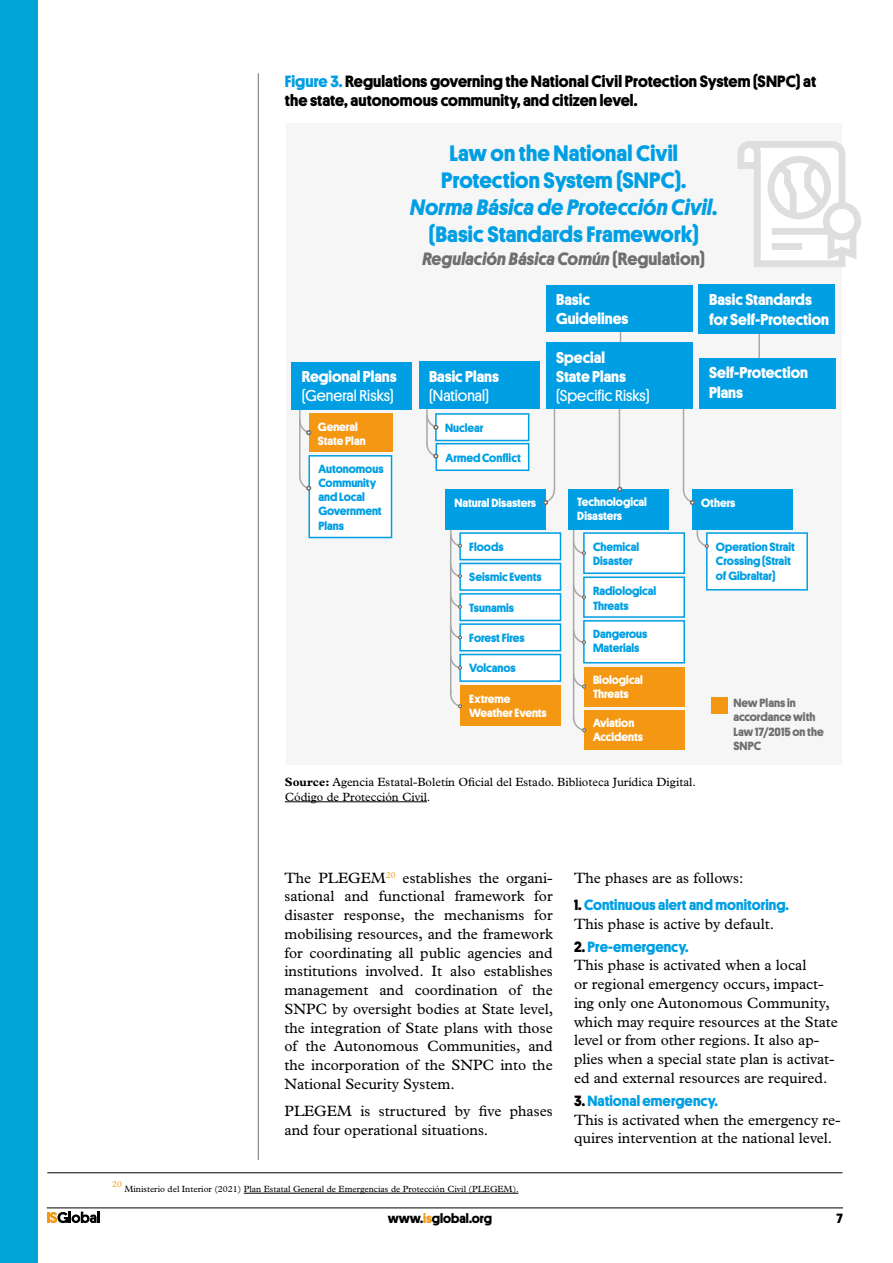
<style>
.page{position:relative;width:893px;height:1263px;background:#fff}
.page>*{position:absolute;margin:0;border:0;box-sizing:border-box;transform-origin:0 0}
.t1{font:700 22.5px/27px "Platform";letter-spacing:.005em;color:#009fe3;text-align:center}
.t2{font:italic 700 18px "Platform";letter-spacing:.005em;color:#706f6f}
.text_base{font:700 16.5px/18.8px "Platform";letter-spacing:.005em;color:#000}
.t3{font:700 15.9px/19px "Platform";color:#fff}
.t4{font:15.9px/19px "Platform";color:#fff}
.text_base-2{font:15px/18.8px "Plantin";color:#000}
.text_base-3{font:700 15px/18.8px "Platform";letter-spacing:.005em;color:#009fe3}
.t5{font:700 13.5px "Platform";color:#000}
.t6{font:700 12px/14.2px "Platform";color:#009fe3}
.t7{font:700 12px/14.2px "Platform";color:#fff}
.text_base-4{font:12px/15px "Plantin";color:#000}
.t8{font:700 12px/14.2px "Platform";color:#706f6f}
.leyendas{font:9px "Plantin";color:#000}
.leyendas-2{font:8.7px "Plantin";color:#f49712}
.s1{color:#009fe3}
.s2{font-weight:700}
.s3{font-style:italic}
.s4{font-style:normal}
.s5{font-weight:400}
.s6{color:#000}
.s7{font-family:"Plantin";font-weight:400;color:#000}
.s8{font-family:"Platform";font-weight:700}
.s9{font-family:"Platform";font-weight:700;color:#009fe3}
.s10{color:#f49712}
</style>
<div class="page">
<svg style="left:47px;top:1211px;width:53px;height:12px"></svg>
<hr style="left:47px;top:1207px;width:796px;height:1px;background:#000">
<div style="left:286px;top:124px;width:556px;height:641px;background:#f6f6f6"></div>
<div style="left:459px;top:623px;width:102px;height:28px;background:#fff;border:2px solid #009fe3"></div>
<div style="left:459px;top:654px;width:102px;height:28px;background:#fff;border:2px solid #009fe3"></div>
<div style="left:0;top:0;width:37px;height:1263px;background:#00a5d5"></div>
<hr style="left:258px;top:73px;width:1px;height:1087px;background:#867b77">
<hr style="left:285px;top:801px;width:142px;height:1px;background:#000">
<hr style="left:758px;top:330px;width:2px;height:52px;background:#a8a8a7">
<div style="left:699px;top:285px;width:136px;height:49px;background:#009fe3"></div>
<div style="left:699px;top:358px;width:137px;height:50px;background:#009fe3"></div>
<hr style="left:299px;top:404px;width:2px;height:73px;background:#a8a8a7">
<div style="left:291px;top:362px;width:121px;height:47px;background:#009fe3"></div>
<div style="left:308px;top:455px;width:84px;height:83px;background:#fff;border:2px solid #009fe3"></div>
<div style="left:309px;top:414px;width:83px;height:38px;background:#f49712"></div>
<svg style="left:300px;top:419px;width:12px;height:16px"></svg>
<svg style="left:299px;top:475px;width:13px;height:16px"></svg>
<hr style="left:426px;top:404px;width:2px;height:41px;background:#a8a8a7">
<div style="left:419px;top:362px;width:120px;height:47px;background:#009fe3"></div>
<div style="left:435px;top:413px;width:94px;height:28px;background:#fff;border:2px solid #009fe3"></div>
<div style="left:436px;top:443px;width:93px;height:28px;background:#fff;border:2px solid #009fe3"></div>
<svg style="left:426px;top:413px;width:19px;height:17px"></svg>
<svg style="left:426px;top:442px;width:19px;height:17px"></svg>
<hr style="left:554px;top:398px;width:1px;height:92px;background:#a8a8a7">
<hr style="left:619px;top:398px;width:1px;height:92px;background:#a8a8a7">
<hr style="left:683px;top:399px;width:1px;height:91px;background:#a8a8a7">
<hr style="left:620px;top:318px;width:1px;height:52px;background:#a8a8a7">
<div style="left:546px;top:285px;width:146px;height:47px;background:#009fe3"></div>
<div style="left:546px;top:343px;width:146px;height:66px;background:#009fe3"></div>
<div style="left:706px;top:532px;width:102px;height:58px;background:#fff;border:2px solid #009fe3"></div>
<hr style="left:450px;top:528px;width:1px;height:166px;background:#a8a8a7">
<hr style="left:573px;top:528px;width:1px;height:191px;background:#a8a8a7">
<div style="left:568px;top:489px;width:100px;height:40px;background:#009fe3"></div>
<div style="left:692px;top:489px;width:100px;height:40px;background:#009fe3"></div>
<div style="left:445px;top:489px;width:101px;height:40px;background:#009fe3"></div>
<div style="left:459px;top:532px;width:102px;height:28px;background:#fff;border:2px solid #009fe3"></div>
<div style="left:583px;top:532px;width:102px;height:42px;background:#fff;border:2px solid #009fe3"></div>
<div style="left:583px;top:576px;width:102px;height:42px;background:#fff;border:2px solid #009fe3"></div>
<div style="left:584px;top:667px;width:100px;height:39px;background:#f49712"></div>
<div style="left:583px;top:620px;width:102px;height:43px;background:#fff;border:2px solid #009fe3"></div>
<div style="left:584px;top:710px;width:100px;height:40px;background:#f49712"></div>
<div style="left:459px;top:563px;width:102px;height:28px;background:#fff;border:2px solid #009fe3"></div>
<div style="left:459px;top:593px;width:102px;height:28px;background:#fff;border:2px solid #009fe3"></div>
<div style="left:460px;top:686px;width:101px;height:40px;background:#f49712"></div>
<svg style="left:543px;top:488px;width:13px;height:17px"></svg>
<svg style="left:617px;top:487px;width:5px;height:5px"></svg>
<svg style="left:682px;top:488px;width:13px;height:17px"></svg>
<svg style="left:451px;top:532px;width:18px;height:16px"></svg>
<svg style="left:572px;top:539px;width:14px;height:16px"></svg>
<svg style="left:696px;top:529px;width:20px;height:19px"></svg>
<svg style="left:572px;top:583px;width:14px;height:16px"></svg>
<svg style="left:572px;top:629px;width:14px;height:15px"></svg>
<svg style="left:572px;top:673px;width:14px;height:16px"></svg>
<svg style="left:572px;top:716px;width:14px;height:16px"></svg>
<svg style="left:451px;top:563px;width:18px;height:16px"></svg>
<svg style="left:451px;top:593px;width:18px;height:16px"></svg>
<svg style="left:451px;top:624px;width:18px;height:16px"></svg>
<svg style="left:451px;top:654px;width:18px;height:16px"></svg>
<svg style="left:450px;top:688px;width:12px;height:20px"></svg>
<div style="left:711px;top:697px;width:17px;height:16px;background:#f49712"></div>
<svg style="left:737px;top:141px;width:124px;height:126px"></svg>
<hr style="left:244px;top:1193px;width:274px;height:1px;background:#000">
<hr style="left:47px;top:1172px;width:795px;height:1px;background:#000">
<p class="text_base" style="left:285px;top:71px;width:533px"><span class="s1">Figure 3.</span> Regulations governing the National Civil Protection System (SNPC) at the state, autonomous community, and citizen level.</p>
<p class="t4" style="left:302px;top:366px;width:96px"><span class="s2">Regional Plans </span>(General Risks)</p>
<p class="t7" style="left:318px;top:419px;width:49px">General<br>State Plan</p>
<p class="t6" style="left:318px;top:461px;width:67px">Autonomous<br>Community and Local<br>Government<br>Plans</p>
<p class="t1" style="left:410px;top:138px;width:308px">Law on the National Civil<br>Protection System (SNPC).<br><span class="s3">Norma Básica de Protección Civil</span>. (Basic Standards Framework)</p>
<p class="t2" style="left:422px;top:246px;width:284px">Regulación Básica Común <span class="s4">(Regulation)</span></p>
<p class="t3" style="left:709px;top:288px;width:121px;line-height:20px">Basic Standards for Self-Protection</p>
<p class="t3" style="left:556px;top:289px;width:74px">Basic<br>Guidelines</p>
<p class="t3" style="left:556px;top:347px;width:95px">Special<br>State Plans <span class="s5">(Specific Risks)</span></p>
<p class="t3" style="left:709px;top:361px;width:100px;line-height:20px">Self-Protection<br>Plans</p>
<p class="t3" style="left:429px;top:366px;width:72px">Basic Plans <span class="s5">(National)</span></p>
<p class="t6" style="left:445px;top:420px;width:40px">Nuclear</p>
<p class="t6" style="left:445px;top:450px;width:77px">Armed Conflict</p>
<p class="t7" style="left:577px;top:494px;width:71px">Technological<br>Disasters</p>
<p class="t7" style="left:701px;top:495px;width:36px">Others</p>
<p class="t7" style="left:454px;top:495px;width:83px">Natural Disasters</p>
<p class="t6" style="left:469px;top:539px;width:36px">Floods</p>
<p class="t6" style="left:593px;top:539px;width:48px">Chemical<br>Disaster</p>
<p class="t6" style="left:716px;top:539px;width:81px">Operation Strait<br>Crossing (Strait of Gibraltar)</p>
<p class="t6" style="left:593px;top:583px;width:65px">Radiological<br>Threats</p>
<p class="t6" style="left:469px;top:569px;width:74px">Seismic Events</p>
<p class="t6" style="left:469px;top:599px;width:46px">Tsunamis</p>
<p class="t6" style="left:469px;top:630px;width:57px">Forest Fires</p>
<p class="t6" style="left:469px;top:660px;width:48px">Volcanos</p>
<p class="t7" style="left:469px;top:691px;width:79px">Extreme<br>Weather Events</p>
<p class="t6" style="left:593px;top:626px;width:56px">Dangerous<br>Materials</p>
<p class="t7" style="left:593px;top:671px;width:51px">Biological<br>Threats</p>
<p class="t7" style="left:593px;top:715px;width:51px">Aviation<br>Accidents</p>
<p class="t8" style="left:733px;top:695px;width:92px">New Plans in accordance with<br>Law 17/2015 on the<br>SNPC</p>
<p class="text_base-4" style="left:285px;top:774px;width:412px"><span class="s2">Source:</span> Agencia Estatal-Boletín Oficial del Estado. Biblioteca Jurídica Digital.<br>Código de Protección Civil.</p>
<p class="text_base-2" style="left:284px;top:868px;width:270px;text-align:justify">The PLEGEM<sup>20</sup> establishes the organi&shy;sational and functional framework for disaster response, the mechanisms for mobilising resources, and the framework for coordinating all public agencies and institutions involved. It also establishes management and coordination of the SNPC by oversight bodies at State level, the integration of State plans with those of the Autonomous Communities, and the incorporation of the SNPC into the National Security System.</p>
<p class="text_base-2" style="left:284px;top:1102px;width:270px">PLEGEM is structured by five phases and four operational situations.</p>
<p class="leyendas-2" style="left:112px;top:1179px;width:11px">20</p>
<p class="leyendas" style="left:124px;top:1184px;width:396px">Ministerio del Interior (2021) Plan Estatal General de Emergencias de Protección Civil (PLEGEM).</p>
<p class="text_base-2" style="left:574px;top:868px;width:171px">The phases are as follows:</p>
<p class="text_base-3" style="left:574px;top:894px;width:216px"><span class="s6">1.</span> Continuous alert and monitoring.<br><span class="s7">This phase is active by default.</span></p>
<p class="text_base-2" style="left:574px;top:937px;width:265px"><span class="s8">2.</span> <span class="s9">Pre-emergency.<br></span>This phase is activated when a local<br>or regional emergency occurs, impact&shy;ing only one Autonomous Community, which may require resources at the State level or from other regions. It also ap&shy;plies when a special state plan is activat&shy;ed and external resources are required.</p>
<p class="text_base-2" style="left:574px;top:1091px;width:268px"><span class="s8">3.</span> <span class="s9">National emergency.<br></span>This is activated when the emergency re&shy;quires intervention at the national level.</p>
<p class="t5" style="left:388px;top:1208px;width:106px">www.<span class="s10">is</span>global.org</p>
<p class="t5" style="left:836px;top:1208px;width:8px">7</p>
</div>
